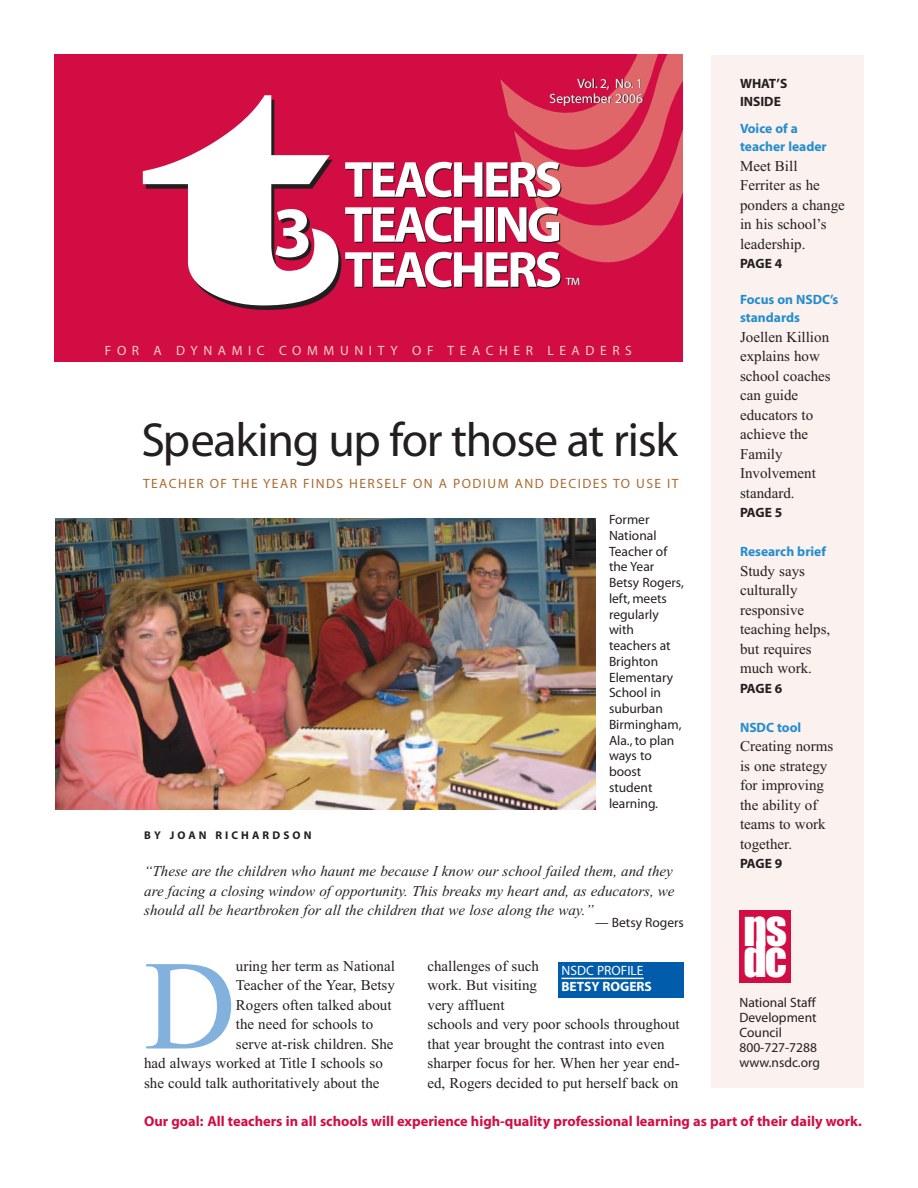
<style>
.page{position:relative;width:918px;height:1188px;background:#fff}
.page>*{position:absolute;margin:0;border:0;box-sizing:border-box;transform-origin:0 0}
.t1{font:300px "Latin Wide";color:#fff}
.t2{font:127.5px "Times";color:#82b1de}
.t3{font:700 72px "Myriad";color:#fff}
.t4{font:700 51px/45px "Myriad";letter-spacing:-.055em;color:#fff;text-align:justify}
.t5{font:48px "Myriad";letter-spacing:-.025em;color:#231f20}
.t6{font:45px "Impact";color:#fff}
.t7{font:18px "Myriad";color:#231f20}
.t8{font:15px/19.5px "Times";color:#231f20}
.t9{font:italic 15px/19.5px "Times";color:#231f20;text-align:justify}
.t10{font:700 14.4px "Myriad";color:#d20d44}
.t11{font:13.5px/15.8px "Myriad";color:#231f20}
.t12{font:700 13.5px/18px "Myriad";color:#228dcd}
.t13{font:13.5px "Myriad";letter-spacing:.11em;color:#ac6a2f}
.t14{font:13.5px "Myriad";letter-spacing:.415em;color:#f6cfc9}
.t15{font:13.5px/15px "Myriad";color:#fff;text-align:right}
.t16{font:700 13.5px/18px "Myriad";color:#231f20}
.t17{font:700 13.5px "Myriad";color:#fff}
.t18{font:700 11.25px "Myriad";letter-spacing:.275em;color:#231f20}
</style>
<div class="page">
<div style="left:711px;top:55px;width:153px;height:1033px;background:#fbf1ef"></div>
<div style="left:54px;top:54px;width:629px;height:308px;background:#d20d44"></div>
<svg style="left:500px;top:54px;width:183px;height:209px"></svg>
<div style="left:740px;top:911px;width:51px;height:72px;background:#d20d44"></div>
<img style="left:56px;top:518px;width:540px;height:292px">
<div style="left:558px;top:962px;width:126px;height:36px;background:#015dab"></div>
<hr style="left:561px;top:978px;width:83px;height:1px;background:#fff">
<p class="t15" style="left:550px;top:77px;width:95px">Vol. 2, No. 1<br>September 2006</p>
<h1 class="t1" style="left:152px;top:20px;width:192px">t</h1>
<h3 class="t4" style="left:344px;top:162px;width:219px">TEACHERS TEACHING TEACHERS</h3>
<h3 class="t3" style="left:273px;top:205px;width:41px">3</h3>
<p class="t7" style="left:566px;top:277px;width:16px">™</p>
<p class="t14" style="left:105px;top:345px;width:528px">FOR A DYNAMIC COMMUNITY OF TEACHER LEADERS</p>
<h3 class="t5" style="left:141px;top:422px;width:538px">Speaking up for those at risk</h3>
<p class="t13" style="left:143px;top:478px;width:537px">TEACHER OF THE YEAR FINDS HERSELF ON A PODIUM AND DECIDES TO USE IT</p>
<p class="t11" style="left:609px;top:513px;width:76px">Former<br>National<br>Teacher of the Year<br>Betsy Rogers, left, meets regularly with teachers at<br>Brighton<br>Elementary<br>School in suburban<br>Birmingham,<br>Ala., to plan ways to boost student learning.</p>
<p class="t18" style="left:144px;top:831px;width:169px">BY JOAN RICHARDSON</p>
<p class="t9" style="left:144px;top:862px;width:532px">“These are the children who haunt me because I know our school failed them, and they are facing a closing window of opportunity. This breaks my heart and, as educators, we should all be heartbroken for all the children that we lose along the way.”</p>
<p class="t11" style="left:595px;top:916px;width:90px">— Betsy Rogers</p>
<h2 class="t2" style="left:144px;top:930px;width:94px">D</h2>
<p class="t8" style="left:236px;top:956px;width:160px">uring her term as National</p>
<p class="t8" style="left:236px;top:975px;width:160px">Teacher of the Year, Betsy</p>
<p class="t8" style="left:236px;top:995px;width:157px">Rogers often talked about</p>
<p class="t8" style="left:236px;top:1014px;width:139px">the need for schools to</p>
<p class="t8" style="left:236px;top:1034px;width:159px">serve at-risk children. She</p>
<p class="t8" style="left:144px;top:1053px;width:240px">had always worked at Title I schools so</p>
<p class="t8" style="left:144px;top:1073px;width:237px">she could talk authoritatively about the</p>
<p class="t8" style="left:428px;top:956px;width:254px">challenges of such<br>work. But visiting<br>very affluent<br>schools and very poor schools throughout that year brought the contrast into even sharper focus for her. When her year end&shy;ed, Rogers decided to put herself back on</p>
<p class="t15" style="left:561px;top:964px;width:84px">NSDC PROFILE</p>
<p class="t17" style="left:561px;top:982px;width:92px">BETSY ROGERS</p>
<p class="t16" style="left:740px;top:76px;width:49px">WHAT’S<br>INSIDE</p>
<p class="t12" style="left:740px;top:121px;width:88px">Voice of a teacher leader</p>
<p class="t8" style="left:740px;top:156px;width:106px">Meet Bill<br>Ferriter as he ponders a change in his school’s leadership.</p>
<p class="t16" style="left:740px;top:256px;width:44px">PAGE 4</p>
<p class="t12" style="left:740px;top:292px;width:100px">Focus on NSDC’s standards</p>
<p class="t8" style="left:740px;top:327px;width:92px">Joellen Killion explains how school coaches can guide educators to achieve the<br>Family<br>Involvement standard.</p>
<p class="t16" style="left:740px;top:505px;width:44px">PAGE 5</p>
<p class="t12" style="left:740px;top:544px;width:87px">Research brief</p>
<p class="t8" style="left:740px;top:561px;width:92px">Study says culturally responsive teaching helps, but requires much work.</p>
<p class="t16" style="left:740px;top:680px;width:44px">PAGE 6</p>
<p class="t12" style="left:740px;top:719px;width:63px">NSDC tool</p>
<p class="t8" style="left:740px;top:736px;width:95px">Creating norms is one strategy for improving the ability of teams to work together.</p>
<p class="t16" style="left:740px;top:856px;width:44px">PAGE 9</p>
<h3 class="t6" style="left:743px;top:904px;width:45px">ns</h3>
<h3 class="t6" style="left:743px;top:935px;width:45px">dc</h3>
<p class="t11" style="left:740px;top:997px;width:82px;line-height:15px">National Staff<br>Development<br>Council<br>800-727-7288 www.nsdc.org</p>
<p class="t10" style="left:144px;top:1116px;width:719px">Our goal: All teachers in all schools will experience high-quality professional learning as part of their daily work.</p>
</div>
